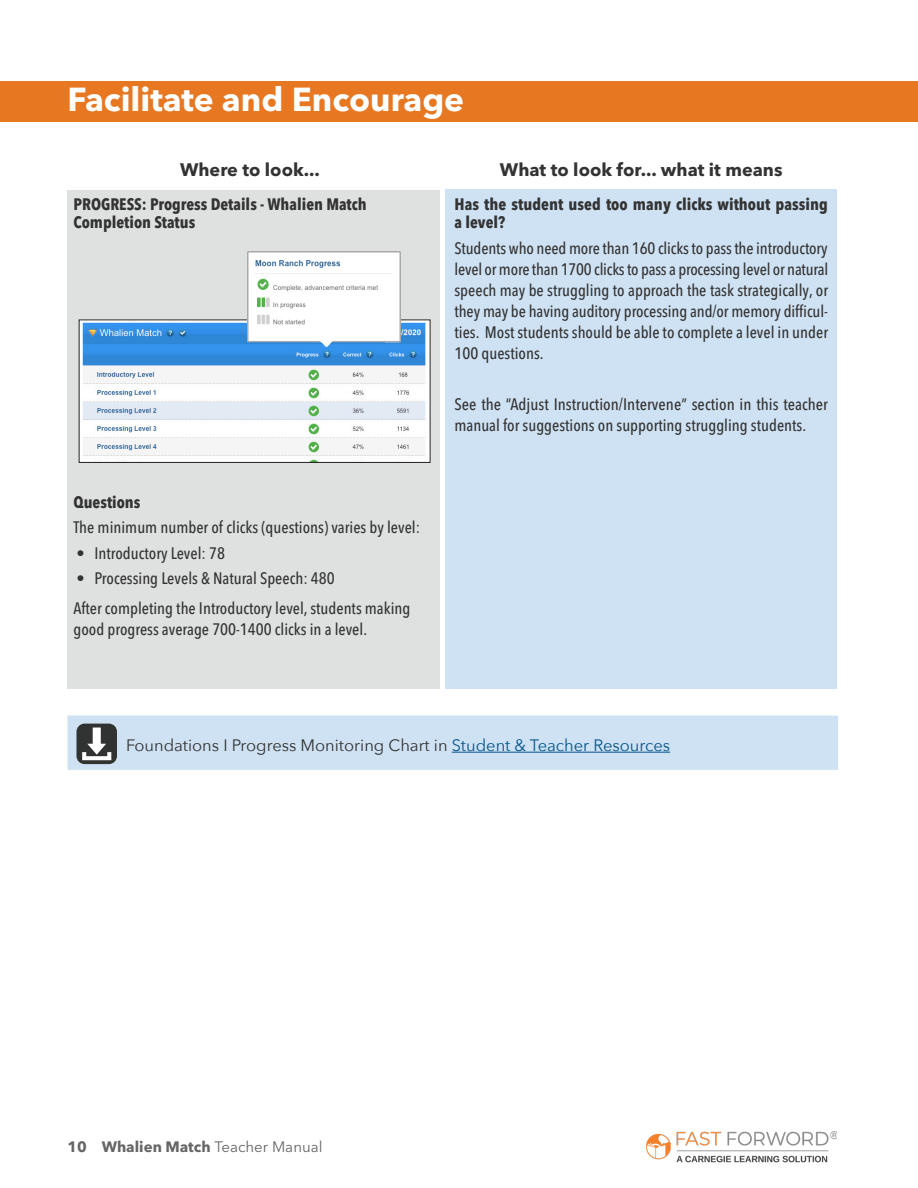
<style>
.page{position:relative;width:918px;height:1188px;background:#fff}
.page>*{position:absolute;margin:0;border:0;box-sizing:border-box;transform-origin:0 0}
.t1{font:700 33px "Avenir Next LT Pro";color:#fff}
.edited{font:700 18px "Avenir Next LT Pro";color:#333}
.edited-2{font:500 condensed 16.5px/21px "Avenir Next LT Pro";color:#333}
.edited-3{font:700 condensed 16.5px/18px "Avenir Next LT Pro";color:#333}
.edited-4{font:16.5px "Avenir Next";color:#333}
.t2{font:700 15px "Avenir Next LT Pro";color:#666}
.s1{color:#05558b}
.s2{font-weight:400}
</style>
<div class="page">
<div style="left:68px;top:190px;width:372px;height:498px;background:#dfe0e0"></div>
<div style="left:446px;top:189px;width:391px;height:499px;background:#cfe2f3"></div>
<div style="left:68px;top:716px;width:769px;height:53px;background:#cfe2f3"></div>
<hr style="left:452px;top:752px;width:218px;height:1px;background:#05558b">
<div style="left:68px;top:716px;width:770px;height:54px;border:2px solid #cfe2f3"></div>
<div style="left:76px;top:724px;width:41px;height:40px;background:#313232;border-radius:8px"></div>
<svg style="left:82px;top:728px;width:29px;height:32px"></svg>
<img style="left:81px;top:322px;width:348px;height:139px">
<div style="left:79px;top:320px;width:352px;height:143px;border:1px solid #231f20"></div>
<img style="left:247px;top:251px;width:154px;height:96px">
<img style="left:646px;top:1132px;width:191px;height:31px">
<div style="left:0;top:81px;width:918px;height:41px;background:#e87722"></div>
<h1 class="t1" style="left:68px;top:80px;width:398px">Facilitate and Encourage</h1>
<p class="edited" style="left:180px;top:158px;width:141px">Where to look...</p>
<p class="edited" style="left:500px;top:158px;width:284px">What to look for... what it means</p>
<p class="edited-3" style="left:454px;top:196px;width:375px">Has the student used too many clicks without passing a level?</p>
<p class="edited-2" style="left:454px;top:238px;width:375px;text-align:justify">Students who need more than 160 clicks to pass the introductory level or more than 1700 clicks to pass a processing level or natural speech may be struggling to approach the task strategically, or they may be having auditory processing and/or memory difficul&shy;ties. Most students should be able to complete a level in under 100 questions.</p>
<p class="edited-2" style="left:454px;top:394px;width:375px">See the “Adjust Instruction/Intervene” section in this teacher manual for suggestions on supporting struggling students.</p>
<p class="edited-3" style="left:74px;top:196px;width:295px">PROGRESS: Progress Details - Whalien Match<br>Completion Status</p>
<p class="edited-3" style="left:74px;top:493px;width:68px">Questions</p>
<p class="edited-2" style="left:74px;top:517px;width:348px">The minimum number of clicks (questions) varies by level:</p>
<p class="edited-2" style="left:76px;top:543px;width:150px">• Introductory Level: 78</p>
<p class="edited-2" style="left:76px;top:568px;width:260px">• Processing Levels &amp; Natural Speech: 480</p>
<p class="edited-2" style="left:74px;top:598px;width:339px">After completing the Introductory level, students making good progress average 700-1400 clicks in a level.</p>
<p class="edited-4" style="left:126px;top:731px;width:546px">Foundations I Progress Monitoring Chart in <span class="s1">Student &amp; Teacher Resources</span></p>
<p class="t2" style="left:68px;top:1138px;width:257px">10 Whalien Match <span class="s2">Teacher Manual</span></p>
</div>
